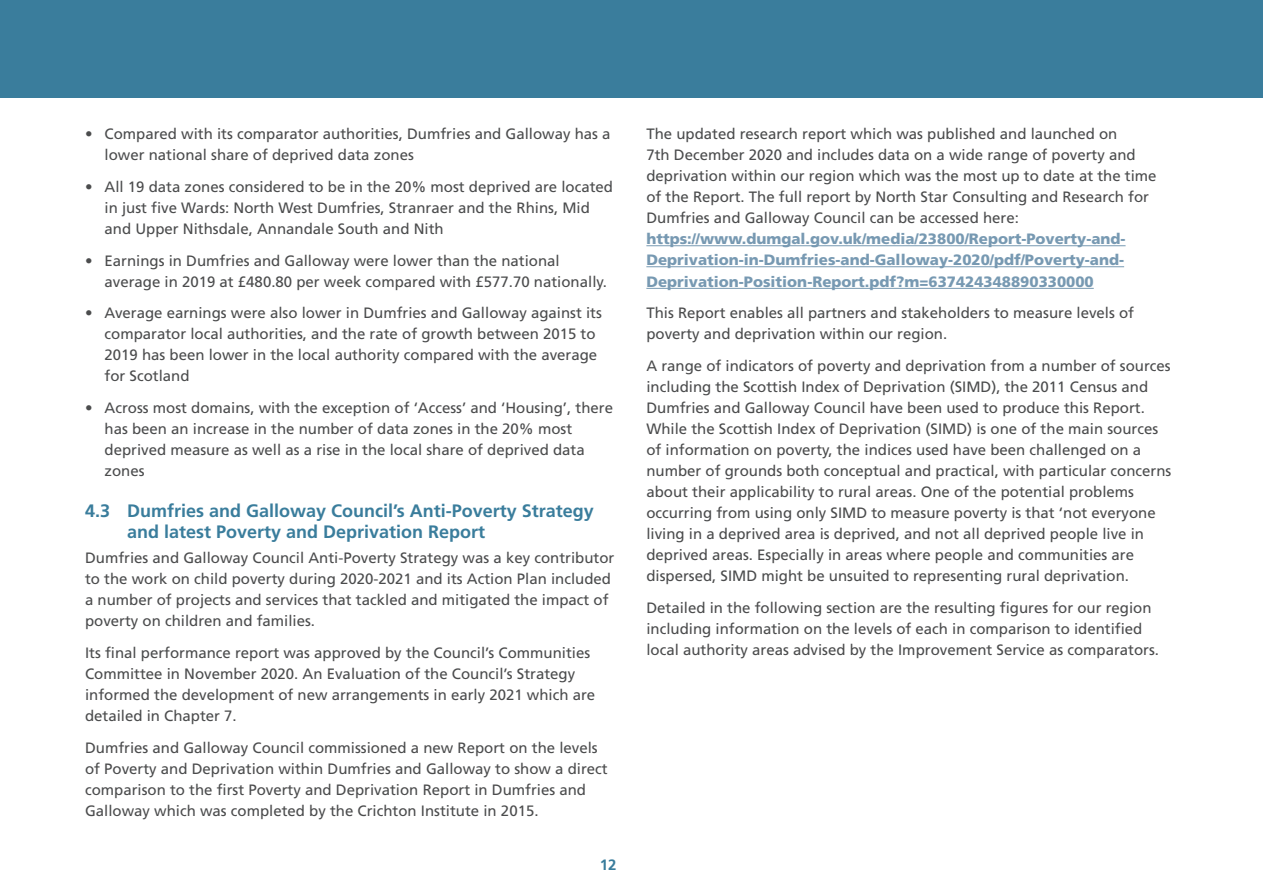
<style>
.page{position:relative;width:1263px;height:893px;background:#fff}
.page>*{position:absolute;margin:0;border:0;box-sizing:border-box;transform-origin:0 0}
.heading_2{font:700 18px/21.6px "Frutiger";color:#3a7d9c}
.Body_Text{font:15px/21px "Frutiger";color:#4b4c4d}
.Body_Text-2{font:900 15px/21.3px "Frutiger";color:#7799b2;text-align:justify}
.t1{font:700 15px "Frutiger";color:#3a7d9c}
</style>
<div class="page">
<div style="left:0;top:0;width:1263px;height:98px;background:#3a7d9c"></div>
<hr style="left:646px;top:245px;width:479px;height:1px;background:#7799b2">
<hr style="left:646px;top:266px;width:478px;height:1px;background:#7799b2">
<hr style="left:646px;top:288px;width:448px;height:1px;background:#7799b2">
<p class="Body_Text" style="left:105px;top:123px;width:507px;text-indent:-20px">• Compared with its comparator authorities, Dumfries and Galloway has a lower national share of deprived data zones</p>
<p class="Body_Text" style="left:105px;top:176px;width:510px;text-indent:-20px">• All 19 data zones considered to be in the 20% most deprived are located in just five Wards: North West Dumfries, Stranraer and the Rhins, Mid and Upper Nithsdale, Annandale South and Nith</p>
<p class="Body_Text" style="left:105px;top:250px;width:504px;text-indent:-20px">• Earnings in Dumfries and Galloway were lower than the national average in 2019 at £480.80 per week compared with £577.70 nationally.</p>
<p class="Body_Text" style="left:105px;top:302px;width:499px;text-indent:-20px">• Average earnings were also lower in Dumfries and Galloway against its comparator local authorities, and the rate of growth between 2015 to 2019 has been lower in the local authority compared with the average for Scotland</p>
<p class="Body_Text" style="left:105px;top:397px;width:510px;text-indent:-20px">• Across most domains, with the exception of ‘Access’ and ‘Housing’, there has been an increase in the number of data zones in the 20% most deprived measure as well as a rise in the local share of deprived data zones</p>
<p class="heading_2" style="left:127px;top:499px;width:468px;text-indent:-42px">4.3 Dumfries and Galloway Council’s Anti-Poverty Strategy and latest Poverty and Deprivation Report</p>
<p class="Body_Text" style="left:85px;top:547px;width:531px">Dumfries and Galloway Council Anti-Poverty Strategy was a key contributor to the work on child poverty during 2020-2021 and its Action Plan included a number of projects and services that tackled and mitigated the impact of poverty on children and families.</p>
<p class="Body_Text" style="left:85px;top:642px;width:512px">Its final performance report was approved by the Council’s Communities Committee in November 2020. An Evaluation of the Council’s Strategy informed the development of new arrangements in early 2021 which are detailed in Chapter 7.</p>
<p class="Body_Text" style="left:85px;top:737px;width:524px">Dumfries and Galloway Council commissioned a new Report on the levels of Poverty and Deprivation within Dumfries and Galloway to show a direct comparison to the first Poverty and Deprivation Report in Dumfries and Galloway which was completed by the Crichton Institute in 2015.</p>
<p class="t1" style="left:600px;top:855px;width:18px">12</p>
<p class="Body_Text" style="left:646px;top:123px;width:512px">The updated research report which was published and launched on<br>7th December 2020 and includes data on a wide range of poverty and deprivation within our region which was the most up to date at the time of the Report. The full report by North Star Consulting and Research for Dumfries and Galloway Council can be accessed here:</p>
<p class="Body_Text-2" style="left:646px;top:228px;width:481px">https://www.dumgal.gov.uk/media/23800/Report-Poverty-and-Deprivation-in-Dumfries-and-Galloway-2020/pdf/Poverty-and-Deprivation-Position-Report.pdf?m=637424348890330000</p>
<p class="Body_Text" style="left:646px;top:303px;width:489px">This Report enables all partners and stakeholders to measure levels of poverty and deprivation within our region.</p>
<p class="Body_Text" style="left:646px;top:355px;width:527px">A range of indicators of poverty and deprivation from a number of sources including the Scottish Index of Deprivation (SIMD), the 2011 Census and Dumfries and Galloway Council have been used to produce this Report.<br>While the Scottish Index of Deprivation (SIMD) is one of the main sources of information on poverty, the indices used have been challenged on a number of grounds both conceptual and practical, with particular concerns about their applicability to rural areas. One of the potential problems occurring from using only SIMD to measure poverty is that ‘not everyone living in a deprived area is deprived, and not all deprived people live in deprived areas. Especially in areas where people and communities are dispersed, SIMD might be unsuited to representing rural deprivation.</p>
<p class="Body_Text" style="left:646px;top:597px;width:514px">Detailed in the following section are the resulting figures for our region including information on the levels of each in comparison to identified local authority areas advised by the Improvement Service as comparators.</p>
</div>
